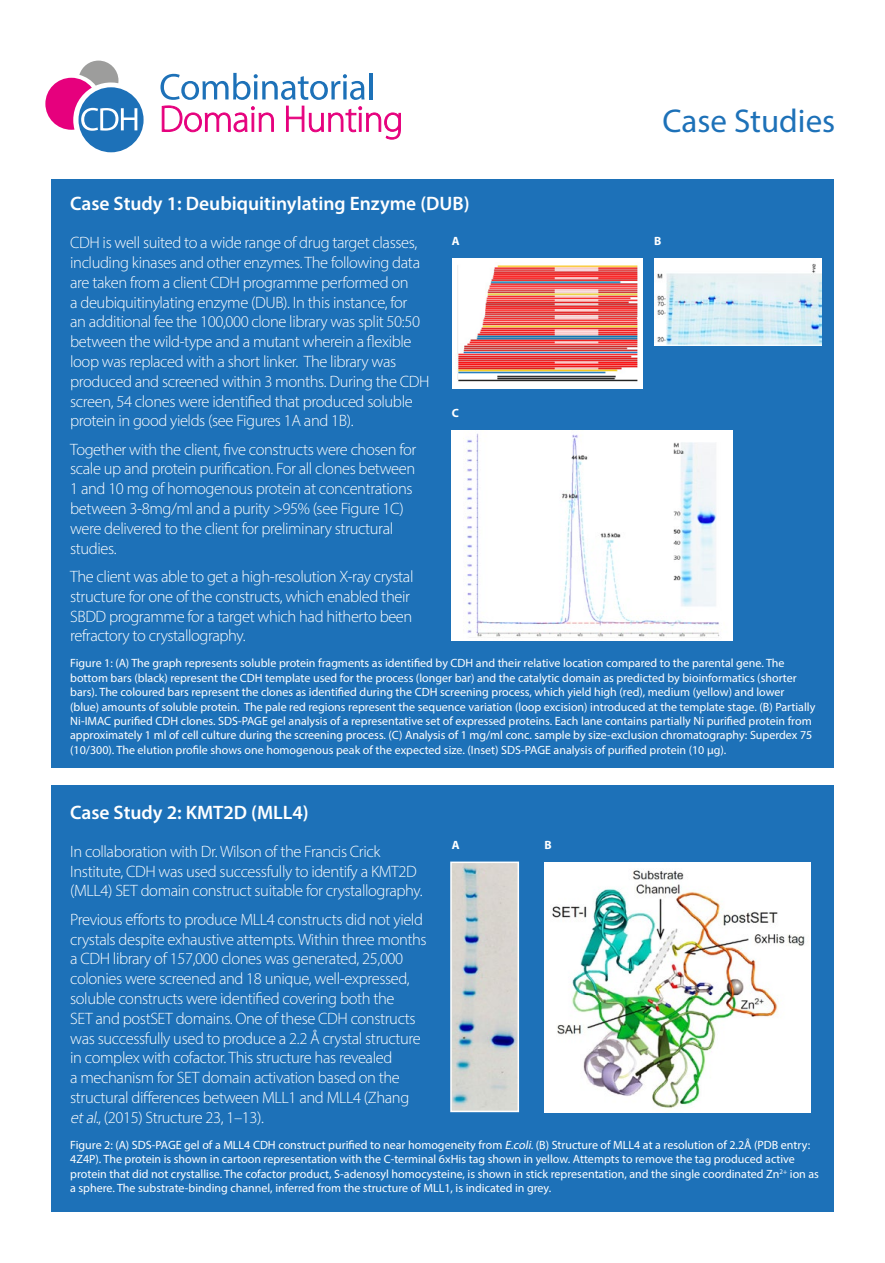
<style>
.page{position:relative;width:885px;height:1263px;background:#fff}
.page>*{position:absolute;margin:0;border:0;box-sizing:border-box;transform-origin:0 0}
.t1{font:33px "Myriad Pro";color:#1d71b8}
.t2{font:600 19.5px "Myriad Pro";color:#fff}
.t3{font:300 16.5px/19.8px "Myriad Pro";letter-spacing:-.025em;color:#fff}
.t4{font:12px/14.4px "Myriad Pro";color:#fff}
.t5{font:700 12px "Myriad Pro";color:#fff}
.s1{font-style:italic}
</style>
<div class="page">
<div style="left:51px;top:785px;width:782px;height:427px;background:#1d71b8"></div>
<div style="left:51px;top:180px;width:782px;height:588px;background:#1d71b8"></div>
<div style="left:78px;top:87px;width:65px;height:65px;background:#1d71b8;border-radius:50%"></div>
<svg style="left:160px;top:73px;width:241px;height:67px"></svg>
<svg style="left:45px;top:61px;width:92px;height:70px"></svg>
<img style="left:453px;top:864px;width:63px;height:245px">
<div style="left:450px;top:861px;width:69px;height:251px;border:2px solid #fff"></div>
<img style="left:544px;top:862px;width:266px;height:250px">
<div style="left:451px;top:258px;width:191px;height:130px;background:#fff"></div>
<img style="left:457px;top:265px;width:181px;height:117px">
<img style="left:654px;top:259px;width:167px;height:86px">
<img style="left:451px;top:430px;width:281px;height:211px">
<p class="t2" style="left:70px;top:191px;width:401px">Case Study 1: Deubiquitinylating Enzyme (DUB)</p>
<h1 class="t1" style="left:662px;top:100px;width:174px">Case Studies</h1>
<p class="t3" style="left:70px;top:233px;width:361px">CDH is well suited to a wide range of drug target classes, including kinases and other enzymes. The following data are taken from a client CDH programme performed on<br>a deubiquitinylating enzyme (DUB). In this instance, for<br>an additional fee the 100,000 clone library was split 50:50 between the wild-type and a mutant wherein a flexible loop was replaced with a short linker. The library was produced and screened within 3 months. During the CDH screen, 54 clones were identified that produced soluble protein in good yields (see Figures 1A and 1B).</p>
<p class="t3" style="left:70px;top:439px;width:347px">Together with the client, five constructs were chosen for scale up and protein purification. For all clones between 1 and 10 mg of homogenous protein at concentrations between 3-8mg/ml and a purity &gt;95% (see Figure 1C) were delivered to the client for preliminary structural studies.</p>
<p class="t3" style="left:70px;top:566px;width:345px">The client was able to get a high-resolution X-ray crystal structure for one of the constructs, which enabled their SBDD programme for a target which had hitherto been refractory to crystallography.</p>
<p class="t5" style="left:451px;top:233px;width:9px">A</p>
<p class="t5" style="left:654px;top:233px;width:9px">B</p>
<p class="t5" style="left:451px;top:405px;width:9px">C</p>
<p class="t4" style="left:70px;top:656px;width:746px">Figure 1: (A) The graph represents soluble protein fragments as identified by CDH and their relative location compared to the parental gene. The bottom bars (black) represent the CDH template used for the process (longer bar) and the catalytic domain as predicted by bioinformatics (shorter bars). The coloured bars represent the clones as identified during the CDH screening process, which yield high (red), medium (yellow) and lower (blue) amounts of soluble protein. The pale red regions represent the sequence variation (loop excision) introduced at the template stage. (B) Partially Ni-IMAC purified CDH clones. SDS-PAGE gel analysis of a representative set of expressed proteins. Each lane contains partially Ni purified protein from approximately 1 ml of cell culture during the screening process. (C) Analysis of 1 mg/ml conc. sample by size-exclusion chromatography: Superdex 75 (10/300). The elution profile shows one homogenous peak of the expected size. (Inset) SDS-PAGE analysis of purified protein (10 µg).</p>
<p class="t2" style="left:70px;top:800px;width:240px">Case Study 2: KMT2D (MLL4)</p>
<p class="t3" style="left:70px;top:841px;width:354px">In collaboration with Dr. Wilson of the Francis Crick<br>Institute, CDH was used successfully to identify a KMT2D (MLL4) SET domain construct suitable for crystallography.</p>
<p class="t3" style="left:70px;top:909px;width:358px">Previous efforts to produce MLL4 constructs did not yield crystals despite exhaustive attempts. Within three months a CDH library of 157,000 clones was generated, 25,000 colonies were screened and 18 unique, well-expressed, soluble constructs were identified covering both the<br>SET and postSET domains. One of these CDH constructs was successfully used to produce a 2.2 Å crystal structure in complex with cofactor. This structure has revealed<br>a mechanism for SET domain activation based on the structural differences between MLL1 and MLL4 (Zhang <span class="s1">etal.</span>, (2015) Structure 23, 1–13).</p>
<p class="t5" style="left:451px;top:837px;width:9px">A</p>
<p class="t5" style="left:544px;top:837px;width:9px">B</p>
<p class="t4" style="left:70px;top:1137px;width:750px">Figure 2: (A) SDS-PAGE gel of a MLL4 CDH construct purified to near homogeneity from <span class="s1">E.coli.</span>(B) Structure of MLL4 at a resolution of 2.2Å (PDB entry:<br>4Z4P). The protein is shown in cartoon representation with the C-terminal 6xHis tag shown in yellow. Attempts to remove the tag produced active protein that did not crystallise. The cofactor product, S-adenosyl homocysteine, is shown in stick representation, and the single coordinated Zn<sup>2+</sup> ion as a sphere. The substrate-binding channel, inferred from the structure of MLL1, is indicated in grey.</p>
</div>
